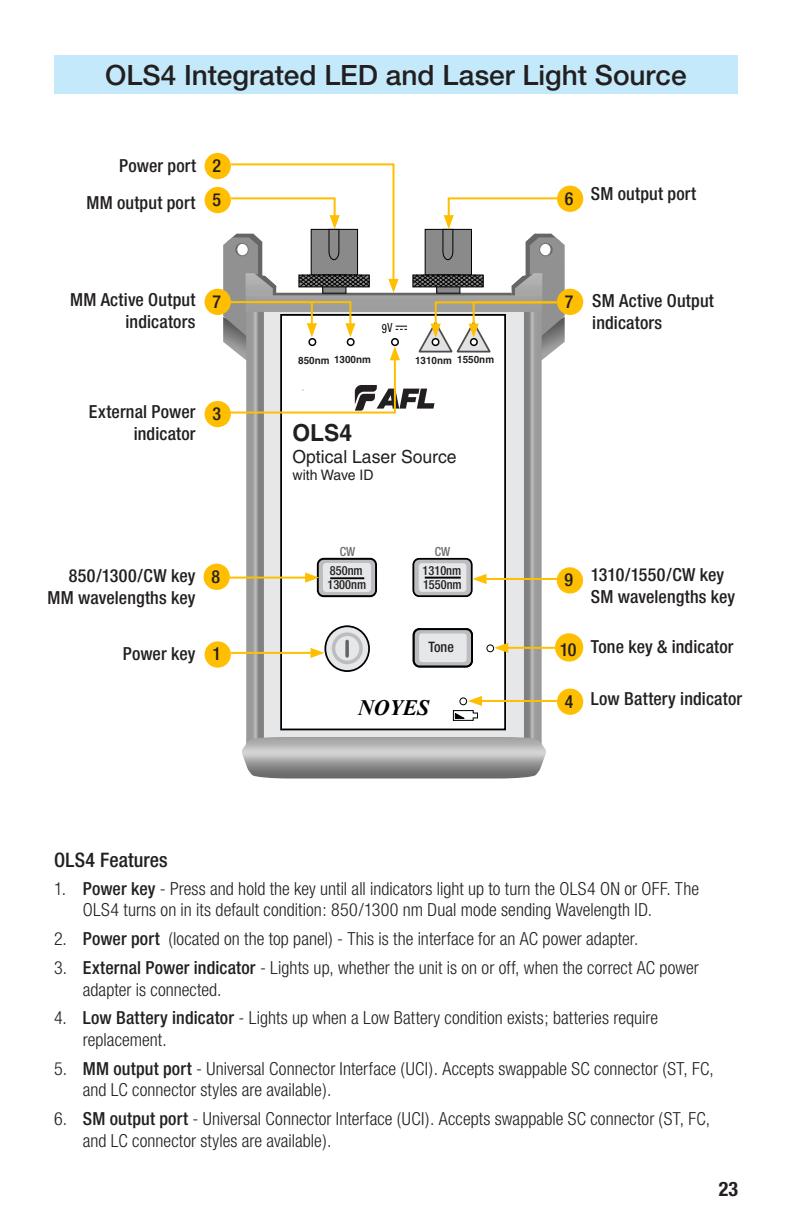
<style>
.page{position:relative;width:792px;height:1224px;background:#fff}
.page>*{position:absolute;margin:0;border:0;box-sizing:border-box;transform-origin:0 0}
._2_Head{font:500 28px "Helvetica Neue";color:#231f20}
.t1{font:700 23.4px "Helvetica";color:#231f20}
.t2{font:italic 700 22px "Times New Roman";color:#000}
._3__Subhead_no_TOC{font:500 condensed 20px "Helvetica Neue";letter-spacing:.005em;color:#231f20}
.t3{font:700 condensed 20px "Helvetica Neue";color:#231f20}
.List_Numbers{font:300 condensed 18px/21.6px "Helvetica Neue";letter-spacing:.005em;color:#231f20}
.Callouts{font:500 condensed 18px/22px "Helvetica Neue";letter-spacing:.01em;color:#231f20;text-align:right}
.t4{font:18px "Helvetica";color:#231f20}
.Callouts_CTR{font:500 condensed 18px "Helvetica Neue";color:#231f20}
.t5{font:14.4px "Helvetica";color:#231f20}
.t6{font:500 condensed 14.4px "Helvetica Neue";color:#231f20}
.t7{font:500 condensed 12.6px/13.8px "Helvetica Neue";color:#231f20}
.t8{font:500 condensed 12.6px "Helvetica Neue";color:#6d6e71}
.t9{font:condensed 12.6px "Helvetica Neue";color:#000;scale:.85 1}
.t10{font:700 10.2px "Helvetica";color:#231f20}
.s1{font-weight:500}
</style>
<div class="page">
<div style="left:54px;top:55px;width:684px;height:38px;background:#c3e9fa"></div>
<svg style="left:223px;top:163px;width:353px;height:616px"></svg>
<div style="left:557px;top:689px;width:26px;height:26px;background:#ffbf00;border-radius:50%"></div>
<div style="left:205px;top:641px;width:26px;height:27px;background:#ffbf00;border-radius:50%"></div>
<div style="left:204px;top:564px;width:26px;height:26px;background:#ffbf00;border-radius:50%"></div>
<div style="left:205px;top:401px;width:26px;height:26px;background:#ffbf00;border-radius:50%"></div>
<div style="left:205px;top:153px;width:26px;height:26px;background:#ffbf00;border-radius:50%"></div>
<div style="left:205px;top:187px;width:26px;height:26px;background:#ffbf00;border-radius:50%"></div>
<div style="left:205px;top:289px;width:26px;height:26px;background:#ffbf00;border-radius:50%"></div>
<div style="left:557px;top:289px;width:26px;height:26px;background:#ffbf00;border-radius:50%"></div>
<div style="left:557px;top:567px;width:26px;height:27px;background:#ffbf00;border-radius:50%"></div>
<div style="left:557px;top:186px;width:26px;height:26px;background:#ffbf00;border-radius:50%"></div>
<div style="left:555px;top:633px;width:28px;height:29px;background:#ffbf00;border-radius:50%"></div>
<p class="_2_Head" style="left:105px;top:59px;width:583px">OLS4 Integrated LED and Laser Light Source</p>
<p class="Callouts" style="left:119px;top:154px;width:79px">Power port</p>
<p class="Callouts" style="left:86px;top:191px;width:111px">MM output port</p>
<p class="Callouts_CTR" style="left:212px;top:155px;width:10px">2</p>
<p class="Callouts_CTR" style="left:212px;top:189px;width:10px">5</p>
<p class="Callouts_CTR" style="left:565px;top:187px;width:10px">6</p>
<p class="Callouts" style="left:591px;top:182px;width:107px">SM output port</p>
<p class="Callouts" style="left:70px;top:288px;width:127px">MM Active Output indicators</p>
<p class="Callouts" style="left:89px;top:400px;width:108px">External Power indicator</p>
<p class="Callouts_CTR" style="left:212px;top:291px;width:10px">7</p>
<p class="Callouts_CTR" style="left:565px;top:291px;width:10px">7</p>
<p class="t9" style="left:382px;top:321px;width:14px">9V</p>
<p class="Callouts_CTR" style="left:212px;top:403px;width:10px">3</p>
<p class="t10" style="left:298px;top:353px;width:74px">850nm 1300nm</p>
<p class="t10" style="left:415px;top:353px;width:81px">1310nm 1550nm</p>
<p class="t1" style="left:293px;top:419px;width:61px">OLS4</p>
<p class="t4" style="left:293px;top:446px;width:166px">Optical Laser Source</p>
<p class="t5" style="left:293px;top:467px;width:83px">with Wave ID</p>
<p class="Callouts" style="left:592px;top:290px;width:123px;text-align:left">SM Active Output indicators</p>
<p class="Callouts" style="left:69px;top:564px;width:128px">850/1300/CW key</p>
<p class="Callouts" style="left:47px;top:586px;width:149px">MM wavelengths key</p>
<p class="Callouts" style="left:123px;top:642px;width:74px">Power key</p>
<p class="Callouts_CTR" style="left:211px;top:566px;width:10px">8</p>
<p class="Callouts_CTR" style="left:212px;top:643px;width:10px">1</p>
<p class="t8" style="left:340px;top:544px;width:17px">CW</p>
<p class="t8" style="left:435px;top:544px;width:17px">CW</p>
<p class="t7" style="left:327px;top:563px;width:40px">850nm<br>1300nm</p>
<p class="t7" style="left:423px;top:563px;width:41px">1310nm<br>1550nm</p>
<p class="t6" style="left:429px;top:638px;width:27px">Tone</p>
<p class="t2" style="left:358px;top:692px;width:73px">NOYES</p>
<p class="Callouts_CTR" style="left:565px;top:569px;width:10px">9</p>
<p class="Callouts_CTR" style="left:560px;top:639px;width:18px">10</p>
<p class="Callouts" style="left:591px;top:564px;width:146px;text-align:left">1310/1550/CW key<br>SM wavelengths key</p>
<p class="Callouts" style="left:591px;top:635px;width:144px">Tone key &amp; indicator</p>
<p class="Callouts_CTR" style="left:565px;top:690px;width:10px">4</p>
<p class="Callouts" style="left:591px;top:687px;width:153px">Low Battery indicator</p>
<p class="_3__Subhead_no_TOC" style="left:54px;top:848px;width:115px">OLS4 Features</p>
<p class="List_Numbers" style="left:83px;top:878px;width:618px;text-indent:-29px">1. <span class="s1">Power key</span> - Press and hold the key until all indicators light up to turn the OLS4 ON or OFF. The<br>OLS4 turns on in its default condition: 850/1300 nm Dual mode sending Wavelength ID.</p>
<p class="List_Numbers" style="left:54px;top:928px;width:586px">2. <span class="s1">Power port</span> (located on the top panel) - This is the interface for an AC power adapter.</p>
<p class="List_Numbers" style="left:83px;top:957px;width:618px;text-indent:-29px">3. <span class="s1">External Power indicator</span> - Lights up, whether the unit is on or off, when the correct AC power adapter is connected.</p>
<p class="List_Numbers" style="left:83px;top:1007px;width:577px;text-indent:-29px">4. <span class="s1">Low Battery indicator</span> - Lights up when a Low Battery condition exists; batteries require replacement.</p>
<p class="List_Numbers" style="left:83px;top:1058px;width:633px;text-indent:-29px">5. <span class="s1">MM output port</span> - Universal Connector Interface (UCI). Accepts swappable SC connector (ST, FC, and LC connector styles are available).</p>
<p class="List_Numbers" style="left:83px;top:1108px;width:629px;text-indent:-29px">6. <span class="s1">SM output port</span> - Universal Connector Interface (UCI). Accepts swappable SC connector (ST, FC, and LC connector styles are available).</p>
<p class="t3" style="left:719px;top:1176px;width:21px">23</p>
</div>
